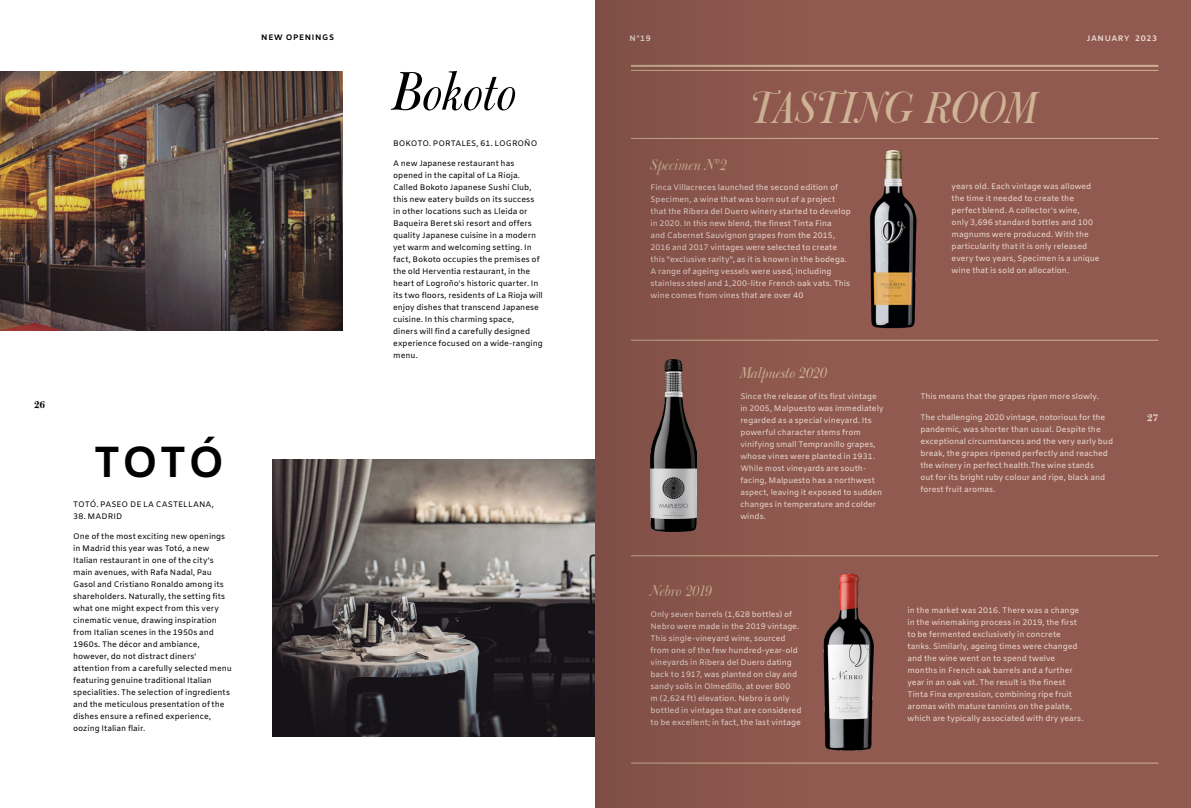
<style>
.page{position:relative;width:1191px;height:808px;background:#fff}
.page>*{position:absolute;margin:0;border:0;box-sizing:border-box;transform-origin:0 0}
.t1{font:italic 52px "Bulmer BT";letter-spacing:-.005em;color:#000}
.t2{font:700 43.5px "Amiko";color:#000}
.t3{font:italic 43px "Bulmer BT";letter-spacing:-.015em;color:#cfb395}
.t4{font:italic 15px "Bulmer BT";letter-spacing:-.01em;color:#cfb395}
.t5{font:700 11px "Bulmer MT Std";color:#000}
.t6{font:700 11px "Bulmer MT Std";color:#ead9d2}
.t7{font:8px/12px "Amiko";letter-spacing:-.005em;color:#ead9d2}
.t8{font:8px/12px "Amiko";letter-spacing:-.005em;color:#000}
.t9{font:700 8px "Amiko";letter-spacing:.08em;color:#ead9d2}
.t10{font:700 8px "Amiko";letter-spacing:.08em;color:#000}
</style>
<div class="page">
<img style="left:273px;top:459px;width:322px;height:278px">
<img style="left:0;top:71px;width:343px;height:259px">
<div style="left:595px;top:0;width:596px;height:808px;background:#915a50"></div>
<hr style="left:631px;top:340px;width:527px;height:1px;background:#cfb395">
<hr style="left:631px;top:555px;width:527px;height:1px;background:#cfb395">
<hr style="left:631px;top:138px;width:527px;height:1px;background:#cfb395">
<hr style="left:631px;top:763px;width:527px;height:1px;background:#cfb395">
<hr style="left:631px;top:70px;width:527px;height:1px;background:#cfb395">
<hr style="left:631px;top:65px;width:527px;height:2px;background:#cfb395">
<svg style="left:595px;top:0;width:341px;height:808px"></svg>
<p class="t10" style="left:261px;top:33px;width:74px">NEW OPENINGS</p>
<h3 class="t5" style="left:34px;top:398px;width:13px">26</h3>
<h2 class="t2" style="left:93px;top:437px;width:133px">TOTÓ</h2>
<p class="t8" style="left:73px;top:499px;width:142px">TOTÓ. PASEO DE LA CASTELLANA,</p>
<p class="t8" style="left:73px;top:511px;width:50px">38. MADRID</p>
<p class="t8" style="left:73px;top:531px;width:160px">One of the most exciting new openings in Madrid this year was Totó, a new Italian restaurant in one of the city’s main avenues, with Rafa Nadal, Pau Gasol and Cristiano Ronaldo among its shareholders. Naturally, the setting fits what one might expect from this very cinematic venue, drawing inspiration from Italian scenes in the 1950s and 1960s. The décor and ambiance, however, do not distract diners' attention from a carefully selected menu featuring genuine traditional Italian specialities. The selection of ingredients and the meticulous presentation of the dishes ensure a refined experience, oozing Italian flair.</p>
<h1 class="t1" style="left:393px;top:59px;width:126px">Bokoto</h1>
<p class="t8" style="left:393px;top:137px;width:146px">BOKOTO. PORTALES, 61. LOGROÑO</p>
<p class="t8" style="left:393px;top:158px;width:151px">A new Japanese restaurant has opened in the capital of La Rioja.<br>Called Bokoto Japanese Sushi Club, this new eatery builds on its success in other locations such as Lleida or Baqueira Beret ski resort and offers quality Japanese cuisine in a modern yet warm and welcoming setting. In fact, Bokoto occupies the premises of the old Herventia restaurant, in the heart of Logroño's historic quarter. In its two floors, residents of La Rioja will enjoy dishes that transcend Japanese cuisine. In this charming space,<br>diners will find a carefully designed experience focused on a wide-ranging menu.</p>
<p class="t9" style="left:629px;top:34px;width:23px">Nº19</p>
<p class="t9" style="left:1087px;top:34px;width:71px">JANUARY 2023</p>
<h3 class="t3" style="left:750px;top:81px;width:290px">TASTING ROOM</h3>
<h3 class="t4" style="left:650px;top:155px;width:78px">Specimen Nº2</h3>
<p class="t7" style="left:650px;top:182px;width:202px">Finca Villacreces launched the second edition of Specimen, a wine that was born out of a project that the Ribera del Duero winery started to develop in 2020. In this new blend, the finest Tinta Fina<br>and Cabernet Sauvignon grapes from the 2015, 2016 and 2017 vintages were selected to create this "exclusive rarity", as it is known in the bodega.<br>A range of ageing vessels were used, including stainless steel and 1,200-litre French oak vats. This wine comes from vines that are over 40</p>
<p class="t7" style="left:951px;top:181px;width:150px">years old. Each vintage was allowed the time it needed to create the perfect blend. A collector's wine,<br>only 3,696 standard bottles and 100 magnums were produced. With the particularity that it is only released every two years, Specimen is a unique wine that is sold on allocation.</p>
<h3 class="t4" style="left:740px;top:364px;width:88px">Malpuesto 2020</h3>
<p class="t7" style="left:740px;top:391px;width:145px">Since the release of its first vintage in 2005, Malpuesto was immediately regarded as a special vineyard. Its powerful character stems from vinifying small Tempranillo grapes, whose vines were planted in 1931.<br>While most vineyards are south&shy;facing, Malpuesto has a northwest aspect, leaving it exposed to sudden changes in temperature and colder winds.</p>
<p class="t7" style="left:920px;top:391px;width:180px">This means that the grapes ripen more slowly.</p>
<p class="t7" style="left:920px;top:411px;width:194px">The challenging 2020 vintage, notorious for the pandemic, was shorter than usual. Despite the exceptional circumstances and the very early bud break, the grapes ripened perfectly and reached the winery in perfect health.The wine stands<br>out for its bright ruby colour and ripe, black and forest fruit aromas.</p>
<h3 class="t4" style="left:650px;top:581px;width:63px">Nebro 2019</h3>
<p class="t7" style="left:650px;top:608px;width:152px">Only seven barrels (1,628 bottles) of Nebro were made in the 2019 vintage.<br>This single-vineyard wine, sourced from one of the few hundred-year-old vineyards in Ribera del Duero dating back to 1917, was planted on clay and sandy soils in Olmedillo, at over 800<br>m (2,624 ft) elevation. Nebro is only bottled in vintages that are considered to be excellent; in fact, the last vintage</p>
<p class="t7" style="left:907px;top:604px;width:177px">in the market was 2016. There was a change in the winemaking process in 2019, the first to be fermented exclusively in concrete tanks. Similarly, ageing times were changed and the wine went on to spend twelve months in French oak barrels and a further year in an oak vat. The result is the finest Tinta Fina expression, combining ripe fruit aromas with mature tannins on the palate, which are typically associated with dry years.</p>
<h3 class="t6" style="left:1147px;top:412px;width:13px">27</h3>
</div>
